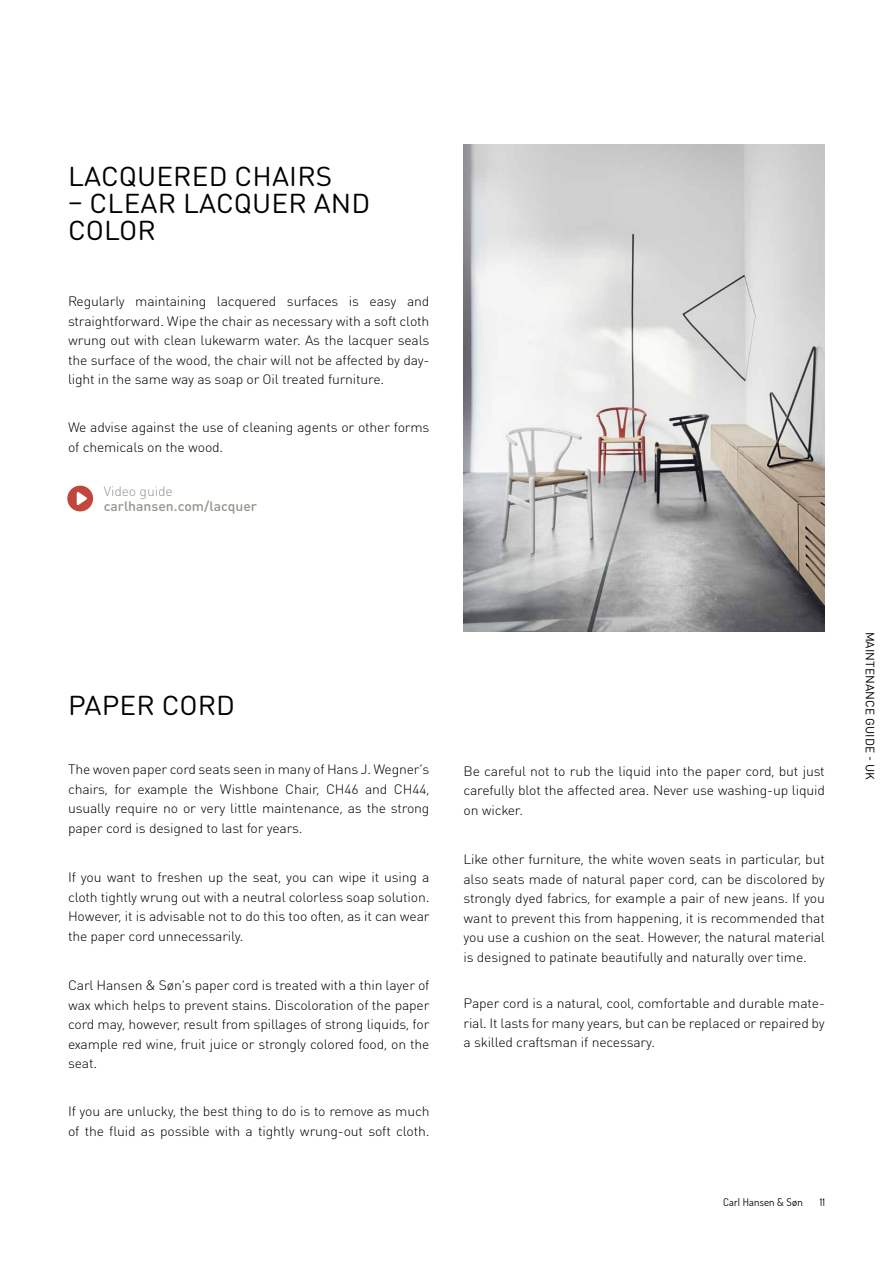
<style>
.page{position:relative;width:893px;height:1263px;background:#fff}
.page>*{position:absolute;margin:0;border:0;box-sizing:border-box;transform-origin:0 0}
.t1{font:27px "DIN Round Pro";letter-spacing:.005em;color:#000}
.t2{font:300 13.5px/19.5px "DIN Round Pro";letter-spacing:-.01em;color:#000;text-align:justify}
.t3{font:500 13.5px "DIN Round Pro";color:#98938b}
.t4{font:300 13.5px "DIN Round Pro";letter-spacing:-.01em;color:#98938b}
.t5{font:12px "DIN Round Pro";letter-spacing:.005em;color:#000}
.t6{font:10.5px "Dosis";letter-spacing:.02em;color:#000}
</style>
<div class="page">
<img style="left:463px;top:145px;width:362px;height:486px">
<svg style="left:67px;top:486px;width:26px;height:25px"></svg>
<h1 class="t1" style="left:68px;top:159px;width:106px">LACQUERE</h1>
<h1 class="t1" style="left:209px;top:159px;width:125px">D CHAIRS</h1>
<h1 class="t1" style="left:68px;top:186px;width:73px">– CLEAR</h1>
<h1 class="t1" style="left:183px;top:186px;width:189px">LACQUER AN D</h1>
<h1 class="t1" style="left:68px;top:213px;width:69px">CO LOR</h1>
<p class="t2" style="left:68px;top:291px;width:363px">Regularly maintaining lacquered surfaces is easy and straightforward. Wipe the chair as necessary with a soft cloth wrung out with clean lukewarm water. As the lacquer seals the surface of the wood, the chair will not be affected by day&shy;light in the same way as soap or Oil treated furniture.</p>
<p class="t2" style="left:68px;top:417px;width:363px">We advise against the use of cleaning agents or other forms of chemicals on the wood.</p>
<p class="t4" style="left:104px;top:482px;width:70px">Video guide</p>
<p class="t3" style="left:104px;top:497px;width:155px">carlhansen.com/lacquer</p>
<h1 class="t1" style="left:68px;top:687px;width:18px">PAPER</h1>
<h1 class="t1" style="left:162px;top:687px;width:18px">COR</h1>
<h1 class="t1" style="left:216px;top:687px;width:20px">D</h1>
<p class="t2" style="left:68px;top:759px;width:363px">The woven paper cord seats seen in many of Hans J. Wegner’s chairs, for example the Wishbone Chair, CH46 and CH44, usually require no or very little maintenance, as the strong paper cord is designed to last for years.</p>
<p class="t2" style="left:68px;top:867px;width:363px">If you want to freshen up the seat, you can wipe it using a cloth tightly wrung out with a neutral colorless soap solution.<br>However, it is advisable not to do this too often, as it can wear the paper cord unnecessarily.</p>
<p class="t2" style="left:68px;top:975px;width:363px">Carl Hansen &amp; Søn’s paper cord is treated with a thin layer of wax which helps to prevent stains. Discoloration of the paper cord may, however, result from spillages of strong liquids, for example red wine, fruit juice or strongly colored food, on the seat.</p>
<p class="t2" style="left:68px;top:1101px;width:363px">If you are unlucky, the best thing to do is to remove as much of the fluid as possible with a tightly wrung-out soft cloth.</p>
<p class="t2" style="left:463px;top:761px;width:363px">Be careful not to rub the liquid into the paper cord, but just carefully blot the affected area. Never use washing-up liquid on wicker.</p>
<p class="t2" style="left:463px;top:849px;width:363px">Like other furniture, the white woven seats in particular, but also seats made of natural paper cord, can be discolored by strongly dyed fabrics, for example a pair of new jeans. If you want to prevent this from happening, it is recommended that you use a cushion on the seat. However, the natural material is designed to patinate beautifully and naturally over time.</p>
<p class="t2" style="left:463px;top:993px;width:363px">Paper cord is a natural, cool, comfortable and durable mate&shy;rial. It lasts for many years, but can be replaced or repaired by a skilled craftsman if necessary.</p>
<p class="t6" style="left:723px;top:1195px;width:81px">Carl Hansen &amp; Søn</p>
<p class="t6" style="left:820px;top:1195px;width:7px">11</p>
<p class="t5" style="left:878px;top:631px;width:150px;rotate:90deg">MAINTENANCE GUIDE - UK</p>
</div>
